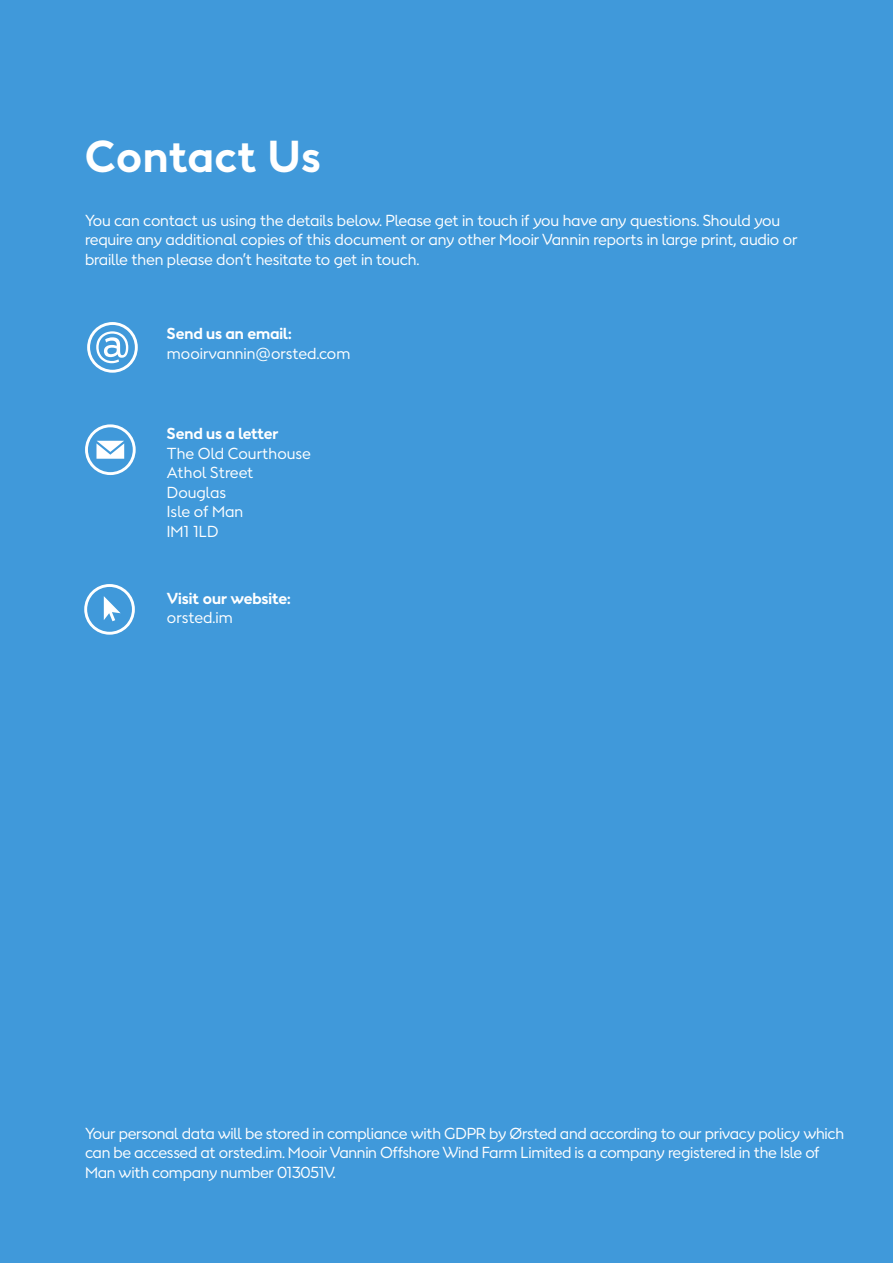
<style>
.page{position:relative;width:893px;height:1263px;background:#4099da}
.page>*{position:absolute;margin:0;border:0;box-sizing:border-box;transform-origin:0 0}
.Header_1{font:700 42px "Orsted Sans";letter-spacing:.02em;color:#fff}
.Header_1-2{font:15px/19.5px "Orsted Sans";letter-spacing:-.02em;color:#fff}
.Header_1-3{font:15px/19.5px "Orsted Sans";color:#fff}
.Header_1-4{font:700 15px "Orsted Sans";color:#fff}
</style>
<div class="page">
<svg style="left:87px;top:322px;width:51px;height:51px"></svg>
<svg style="left:85px;top:424px;width:51px;height:51px"></svg>
<svg style="left:84px;top:584px;width:51px;height:51px"></svg>
<p class="Header_1" style="left:85px;top:129px;width:237px">Contact Us</p>
<p class="Header_1-2" style="left:85px;top:210px;width:714px">You can contact us using the details below. Please get in touch if you have any questions. Should you require any additional copies of this document or any other Mooir Vannin reports in large print, audio or braille then please don’t hesitate to get in touch.</p>
<p class="Header_1-4" style="left:167px;top:324px;width:126px">Send us an email:</p>
<p class="Header_1-3" style="left:167px;top:343px;width:185px">mooirvannin@orsted.com</p>
<p class="Header_1-4" style="left:167px;top:424px;width:113px">Send us a letter</p>
<p class="Header_1-3" style="left:167px;top:444px;width:145px">The Old Courthouse<br>Athol Street<br>Douglas<br>Isle of Man<br>IM1 1LD</p>
<p class="Header_1-4" style="left:167px;top:588px;width:125px">Visit our website:</p>
<p class="Header_1-3" style="left:167px;top:608px;width:67px">orsted.im</p>
<p class="Header_1-2" style="left:85px;top:1123px;width:761px">Your personal data will be stored in compliance with GDPR by Ørsted and according to our privacy policy which can be accessed at orsted.im. Mooir Vannin Offshore Wind Farm Limited is a company registered in the Isle of<br>Man with company number 013051V.</p>
</div>
